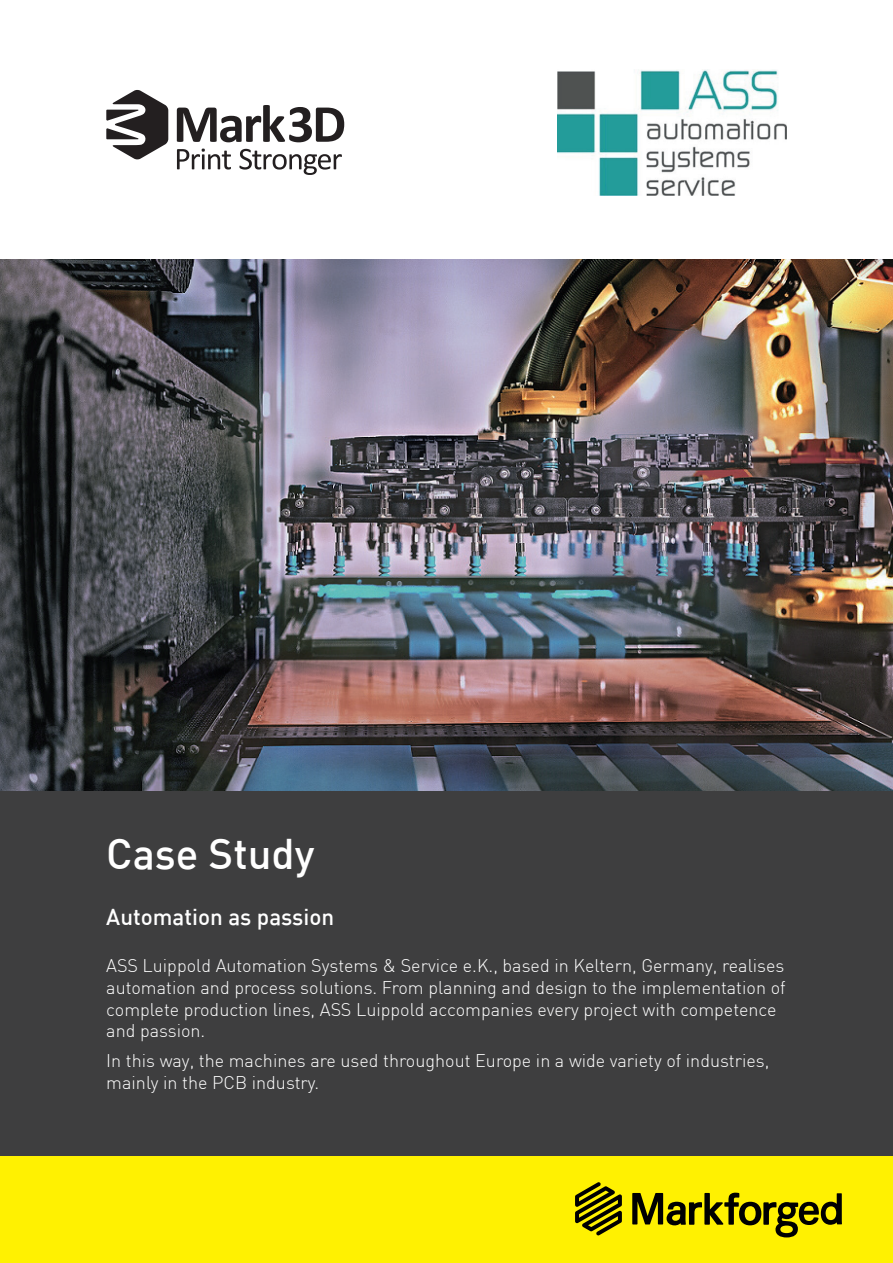
<style>
.page{position:relative;width:893px;height:1263px;background:#fff}
.page>*{position:absolute;margin:0;border:0;box-sizing:border-box;transform-origin:0 0}
.t1{font:500 42px "DIN";color:#fff}
.t2{font:500 22.5px "DIN";color:#fff}
.t3{font:300 18px/21.6px "DIN";color:#fff}
</style>
<div class="page">
<div style="left:0;top:493px;width:893px;height:672px;background:#3e3e3f"></div>
<div style="left:0;top:1157px;width:893px;height:106px;background:#fff101"></div>
<svg style="left:632px;top:1193px;width:210px;height:44px"></svg>
<svg style="left:575px;top:1182px;width:47px;height:53px"></svg>
<img style="left:0;top:259px;width:893px;height:532px">
<img style="left:557px;top:69px;width:230px;height:127px">
<svg style="left:106px;top:90px;width:62px;height:70px"></svg>
<svg style="left:177px;top:149px;width:54px;height:21px"></svg>
<svg style="left:239px;top:149px;width:103px;height:26px"></svg>
<svg style="left:177px;top:105px;width:167px;height:37px"></svg>
<h1 class="t1" style="left:106px;top:826px;width:210px">Case Study</h1>
<p class="t2" style="left:106px;top:903px;width:230px">Automation as passion</p>
<p class="t3" style="left:106px;top:955px;width:681px">ASS Luippold Automation Systems &amp; Service e.K., based in Keltern, Germany, realises automation and process solutions. From planning and design to the implementation of complete production lines, ASS Luippold accompanies every project with competence and passion.</p>
<p class="t3" style="left:106px;top:1050px;width:665px">In this way, the machines are used throughout Europe in a wide variety of industries, mainly in the PCB industry.</p>
</div>
